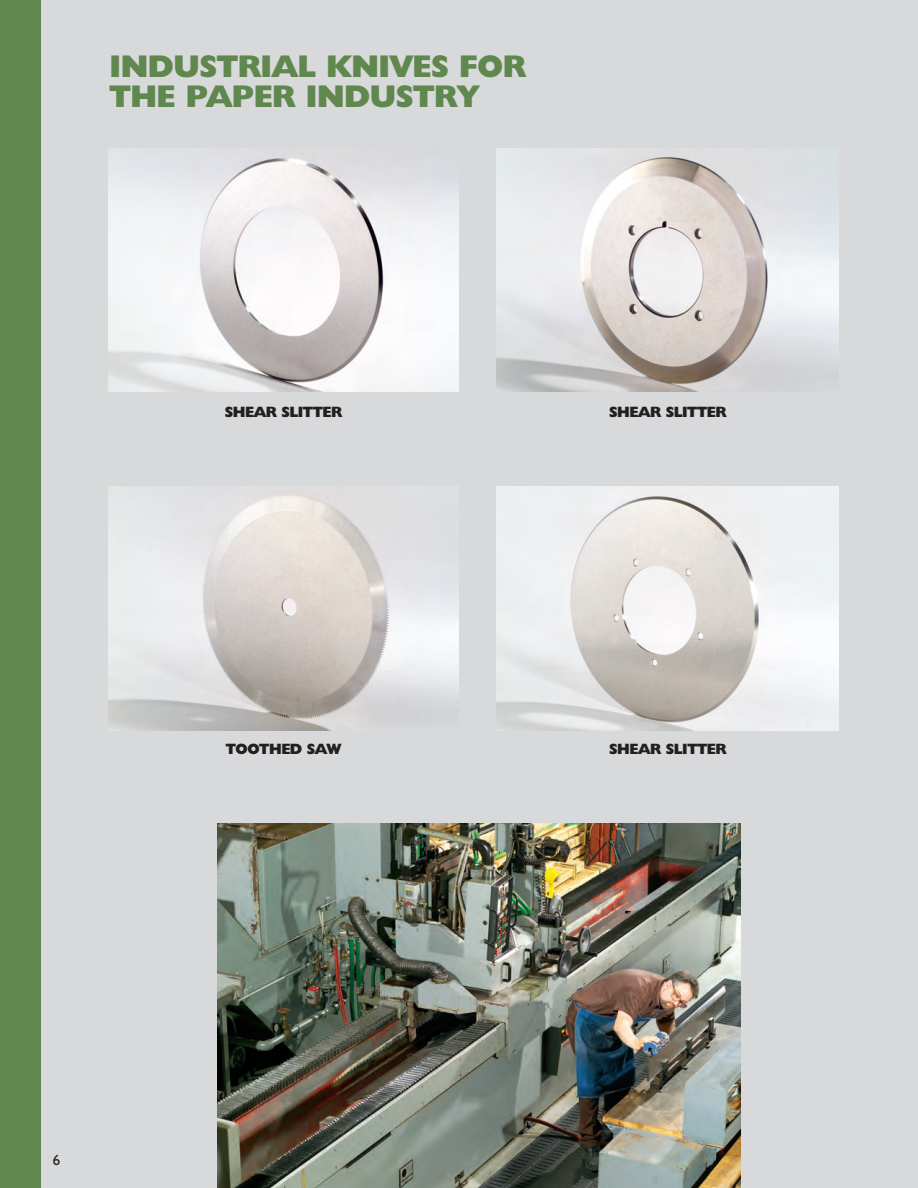
<style>
.page{position:relative;width:918px;height:1188px;background:#d8d9db}
.page>*{position:absolute;margin:0;border:0;box-sizing:border-box;transform-origin:0 0}
.t1{font:800 31.5px/30px "Humanist 521 BT";letter-spacing:-.015em;color:#5f874e}
.t2{font:800 15px "Humanist 521 BT";letter-spacing:-.025em;color:#231f20}
.t3{font:15px "Humanist 521 BT";color:#231f20}
</style>
<div class="page">
<div style="left:0;top:0;width:40px;height:1188px;background:#5f874e"></div>
<img style="left:108px;top:148px;width:351px;height:244px">
<img style="left:496px;top:148px;width:343px;height:244px">
<img style="left:108px;top:486px;width:351px;height:244px">
<img style="left:496px;top:486px;width:343px;height:244px">
<img style="left:218px;top:824px;width:523px;height:364px">
<h1 class="t1" style="left:110px;top:55px;width:418px">INDUSTRIAL KNIVES FOR<br>THE PAPER INDUSTRY</h1>
<p class="t2" style="left:225px;top:406px;width:119px">SHEAR SLITTER</p>
<p class="t2" style="left:609px;top:406px;width:119px">SHEAR SLITTER</p>
<p class="t2" style="left:226px;top:744px;width:117px">TOOTHED SAW</p>
<p class="t2" style="left:609px;top:744px;width:119px">SHEAR SLITTER</p>
<p class="t3" style="left:53px;top:1155px;width:9px">6</p>
</div>
